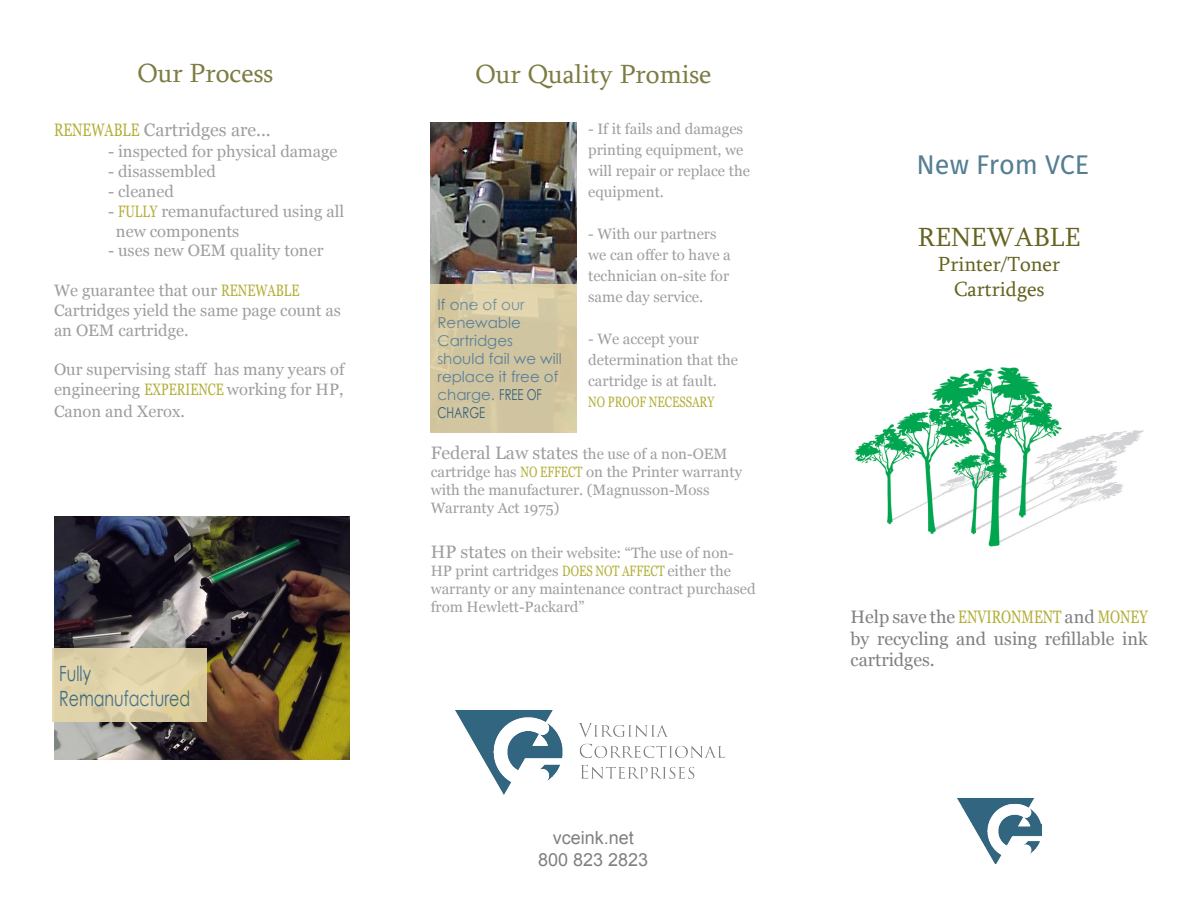
<style>
.page{position:relative;width:1188px;height:918px;background:#fff}
.page>*{position:absolute;margin:0;border:0;box-sizing:border-box;transform-origin:0 0}
.t1{font:27px "Sylfaen";color:#7e7c43}
.t2{font:27px "Fira Sans";color:#547e93}
.t3{font:27px "Sylfaen";color:#65631f}
.t4{font:21px "Sylfaen";color:#65631f}
.t5{font:21px/25.2px "Century Gothic";color:#34657f;scale:.75 1}
.t6{font:18px/21.6px "Georgia";color:#808084;text-align:justify}
.t7{font:18px "Georgia";color:#9e9ea1}
.t8{font:18px "Arial";color:#808084}
.t9{font:16.5px/19.8px "Georgia";color:#9e9ea1}
.t10{font:15px/21px "Georgia";color:#9e9ea1}
.t11{font:15px/18px "Century Gothic";color:#658a9e}
.t12{font:15px "Georgia";color:#b2ae37;scale:.75 1}
.s1{color:#b2ae37}
.s2{color:#34657f}
.s3{font-size:15px}
.s4{font-size:18px}
</style>
<div class="page">
<img style="left:854px;top:367px;width:290px;height:180px">
<img style="left:54px;top:516px;width:296px;height:243px">
<img style="left:958px;top:798px;width:84px;height:66px">
<img style="left:431px;top:122px;width:146px;height:162px">
<div style="left:431px;top:284px;width:146px;height:149px;background:linear-gradient(to bottom,#dacda6,#cec39f)"></div>
<svg style="left:52px;top:649px;width:155px;height:73px;background:#ded0a7"></svg>
<img style="left:456px;top:710px;width:270px;height:84px">
<p class="t1" style="left:137px;top:55px;width:137px">Our Process</p>
<p class="t7" style="left:54px;top:119px;width:218px"><span class="s1">RENEWABLE</span> Cartridges are...</p>
<p class="t9" style="left:108px;top:142px;width:231px">- inspected for physical damage</p>
<p class="t9" style="left:108px;top:162px;width:110px">- disassembled</p>
<p class="t9" style="left:108px;top:182px;width:67px">- cleaned</p>
<p class="t9" style="left:116px;top:201px;width:230px;text-indent:-8px">- <span class="s1">FULLY</span> remanufactured using all new components</p>
<p class="t9" style="left:108px;top:241px;width:217px">- uses new OEM quality toner</p>
<p class="t9" style="left:54px;top:281px;width:288px">We guarantee that our <span class="s1">RENEWABLE<br></span>Cartridges yield the same page count as an OEM cartridge.</p>
<p class="t9" style="left:54px;top:360px;width:292px">Our supervising staff has many years of engineering <span class="s1">EXPERIENCE</span> working for HP,</p>
<p class="t9" style="left:54px;top:401px;width:132px">Canon and Xerox.</p>
<h2 class="t5" style="left:59px;top:660px;width:176px">Fully<br>Remanufactured</h2>
<p class="t1" style="left:476px;top:56px;width:238px">Our Quality Promise</p>
<p class="t10" style="left:588px;top:119px;width:163px">- If it fails and damages printing equipment, we will repair or replace the equipment.</p>
<p class="t10" style="left:588px;top:224px;width:144px">- With our partners we can offer to have a technician on-site for same day service.</p>
<p class="t10" style="left:588px;top:329px;width:151px">- We accept your determination that the cartridge is at fault.</p>
<p class="t12" style="left:588px;top:393px;width:170px">NO PROOF NECESSARY</p>
<p class="t11" style="left:437px;top:296px;width:126px">If one of our<br>Renewable<br>Cartridges should fail we will replace it free of charge. <span class="s2">FREE OF<br>CHARGE</span></p>
<p class="t7" style="left:431px;top:442px;width:298px">Federal Law states <span class="s3">the use of a non-OEM</span></p>
<p class="t10" style="left:431px;top:463px;width:313px;line-height:18px">cartridge has <span class="s1">NO EFFECT</span> on the Printer warranty with the manufacturer. (Magnusson-Moss<br>Warranty Act 1975)</p>
<p class="t10" style="left:431px;top:544px;width:327px;line-height:18px"><span class="s4">HP states</span> on their website: “The use of non-HP print cartridges <span class="s1">DOES NOT AFFECT</span> either the warranty or any maintenance contract purchased from Hewlett-Packard”</p>
<p class="t8" style="left:553px;top:826px;width:83px">vceink.net</p>
<p class="t8" style="left:538px;top:848px;width:112px">800 823 2823</p>
<p class="t2" style="left:916px;top:146px;width:174px">New From VCE</p>
<p class="t3" style="left:918px;top:218px;width:164px">RENEWABLE</p>
<p class="t4" style="left:938px;top:250px;width:124px">Printer/Toner</p>
<p class="t4" style="left:954px;top:275px;width:92px">Cartridges</p>
<p class="t6" style="left:850px;top:606px;width:299px">Help save the <span class="s1">ENVIRONMENT</span> and <span class="s1">MONEY </span>by recycling and using refillable ink cartridges.</p>
</div>
